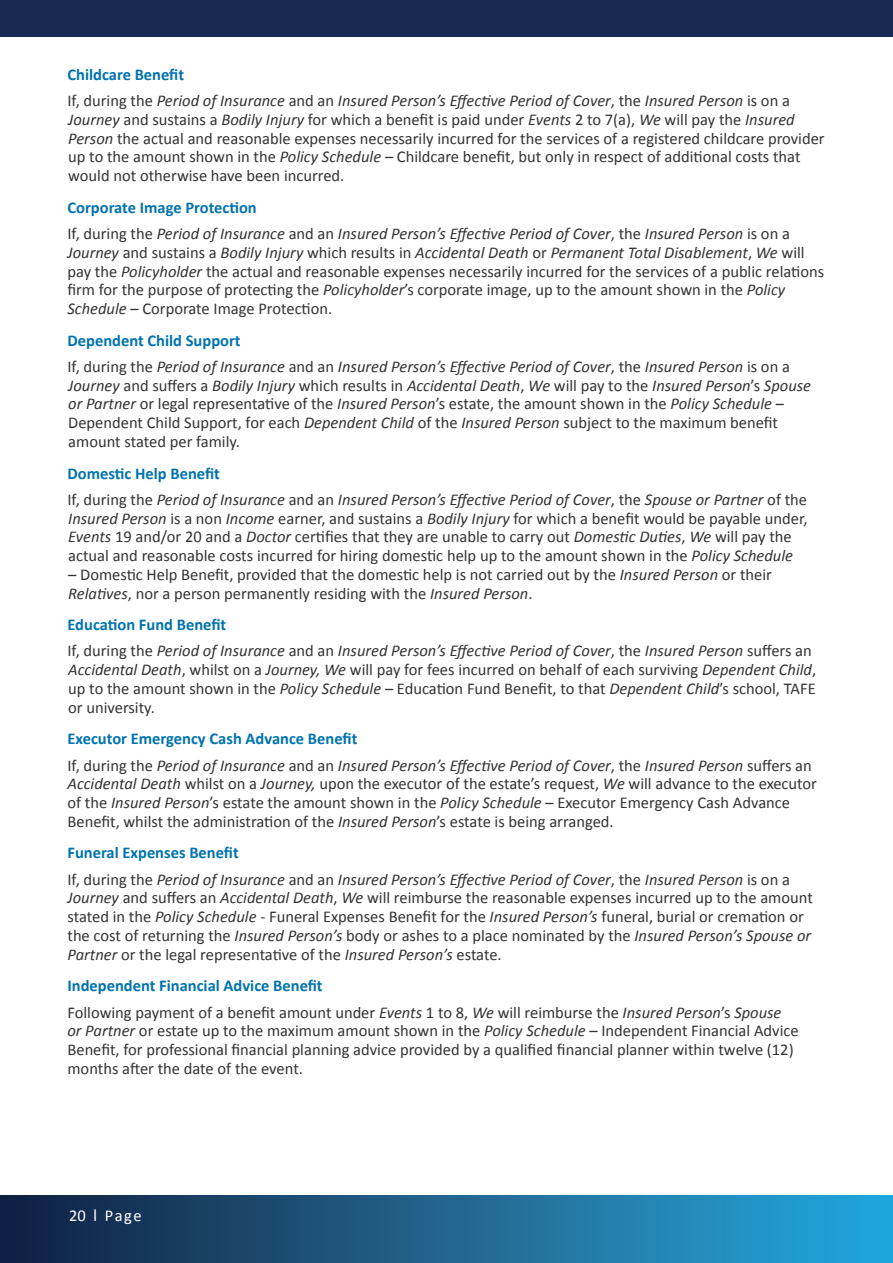
<style>
.page{position:relative;width:893px;height:1263px;background:#fff}
.page>*{position:absolute;margin:0;border:0;box-sizing:border-box;transform-origin:0 0}
.t1{font:16.5px/18.8px "Calibri";color:#333334}
.t2{font:italic 16.5px/26.2px "Calibri";color:#333334}
.t3{font:16.5px "Calibri";letter-spacing:.085em;color:#fff}
.s1{font-weight:700;font-style:normal;color:#0073ae}
.s2{font-style:normal}
.s3{font-style:italic}
.s4{font-weight:700;color:#0073ae}
.s5{font-size:18.6px}
</style>
<div class="page">
<div style="left:0;top:0;width:893px;height:37px;background:#182a54"></div>
<div style="left:0;top:1195px;width:893px;height:68px;background:linear-gradient(to right,#152040,#28a9de)"></div>
<p class="t2" style="left:68px;top:61px;width:724px"><span class="s1">Childcare Benefit<br></span><span class="s2">If, during the</span> Period of Insurance <span class="s2">and an</span> Insured Person’s Effective Period of Cover<span class="s2">, the</span> Insured Person <span class="s2">is on a</span></p>
<p class="t1" style="left:68px;top:109px;width:758px"><span class="s3">Journey</span> and sustains a <span class="s3">Bodily Injury</span> for which a benefit is paid under <span class="s3">Events</span> 2 to 7(a), <span class="s3">We</span> will pay the <span class="s3">Insured Person</span> the actual and reasonable expenses necessarily incurred for the services of a registered childcare provider up to the amount shown in the <span class="s3">Policy Schedule</span> – Childcare benefit, but only in respect of additional costs that would not otherwise have been incurred.</p>
<p class="t2" style="left:67px;top:194px;width:724px"><span class="s1">Corporate Image Protection<br></span><span class="s2">If, during the</span> Period of Insurance <span class="s2">and an</span> Insured Person’s Effective Period of Cover<span class="s2">, the</span> Insured Person <span class="s2">is on a</span></p>
<p class="t1" style="left:67px;top:242px;width:758px"><span class="s3">Journey</span> and sustains a <span class="s3">Bodily Injury</span> which results in <span class="s3">Accidental Death</span> or <span class="s3">Permanent Total Disablement</span>, <span class="s3">We</span> will pay the <span class="s3">Policyholder</span> the actual and reasonable expenses necessarily incurred for the services of a public relations firm for the purpose of protecting the <span class="s3">Policyholder</span>’s corporate image, up to the amount shown in the <span class="s3">Policy Schedule</span> – Corporate Image Protection.</p>
<p class="t2" style="left:67px;top:326px;width:724px"><span class="s1">Dependent Child Support<br></span><span class="s2">If, during the</span> Period of Insurance <span class="s2">and an</span> Insured Person’s Effective Period of Cover<span class="s2">, the</span> Insured Person <span class="s2">is on a</span></p>
<p class="t1" style="left:68px;top:375px;width:744px"><span class="s3">Journey</span> and suffers a <span class="s3">Bodily Injury</span> which results in <span class="s3">Accidental Death</span>, <span class="s3">We</span> will pay to the <span class="s3">Insured Person</span>’s <span class="s3">Spouse or Partner</span> or legal representative of the <span class="s3">Insured Person</span>’s estate, the amount shown in the <span class="s3">Policy Schedule</span> – Dependent Child Support, for each <span class="s3">Dependent Child</span> of the <span class="s3">Insured Person</span> subject to the maximum benefit amount stated per family.</p>
<p class="t2" style="left:68px;top:459px;width:741px"><span class="s1">Domestic Help Benefit<br></span><span class="s2">If, during the</span> Period of Insurance <span class="s2">and an</span> Insured Person’s Effective Period of Cover<span class="s2">, the</span> Spouse or Partner <span class="s2">of the</span></p>
<p class="t1" style="left:68px;top:508px;width:741px"><span class="s3">Insured Person</span> is a non <span class="s3">Income</span> earner, and sustains a <span class="s3">Bodily Injury</span> for which a benefit would be payable under,<br><span class="s3">Events</span> 19 and/or 20 and a <span class="s3">Doctor</span> certifies that they are unable to carry out <span class="s3">Domestic Duties</span>, <span class="s3">We</span> will pay the actual and reasonable costs incurred for hiring domestic help up to the amount shown in the <span class="s3">Policy Schedule</span></p>
<p class="t1" style="left:68px;top:564px;width:705px">– Domestic Help Benefit, provided that the domestic help is not carried out by the <span class="s3">Insured Person</span> or their<br><span class="s3">Relatives</span>, nor a person permanently residing with the <span class="s3">Insured Person</span>.</p>
<p class="t2" style="left:68px;top:611px;width:746px"><span class="s1">Education Fund Benefit<br></span><span class="s2">If, during the</span> Period of Insurance <span class="s2">and an</span> Insured Person’s Effective Period of Cover<span class="s2">, the</span> Insured Person <span class="s2">suffers an</span></p>
<p class="t1" style="left:68px;top:659px;width:749px;text-align:justify"><span class="s3">Accidental Death</span>, whilst on a <span class="s3">Journey, We</span> will pay for fees incurred on behalf of each surviving <span class="s3">Dependent Child</span>, up to the amount shown in the <span class="s3">Policy Schedule</span> – Education Fund Benefit, to that <span class="s3">Dependent Child</span>’s school, TAFE or university.</p>
<p class="t2" style="left:68px;top:725px;width:746px"><span class="s1">Executor Emergency Cash Advance Benefit<br></span><span class="s2">If, during the</span> Period of Insurance <span class="s2">and an</span> Insured Person’s Effective Period of Cover<span class="s2">, the</span> Insured Person <span class="s2">suffers an</span></p>
<p class="t1" style="left:67px;top:774px;width:751px"><span class="s3">Accidental Death</span> whilst on a <span class="s3">Journey,</span> upon the executor of the estate’s request, <span class="s3">We</span> will advance to the executor of the <span class="s3">Insured Person</span>’s estate the amount shown in the <span class="s3">Policy Schedule</span> – Executor Emergency Cash Advance<br>Benefit, whilst the administration of the <span class="s3">Insured Person</span>’s estate is being arranged.</p>
<p class="t2" style="left:67px;top:839px;width:724px"><span class="s1">Funeral Expenses Benefit<br></span><span class="s2">If, during the</span> Period of Insurance <span class="s2">and an</span> Insured Person’s Effective Period of Cover<span class="s2">, the</span> Insured Person <span class="s2">is on a</span></p>
<p class="t1" style="left:67px;top:888px;width:747px"><span class="s3">Journey</span> and suffers an <span class="s3">Accidental Death</span>, <span class="s3">We</span> will reimburse the reasonable expenses incurred up to the amount stated in the <span class="s3">Policy Schedule</span> - Funeral Expenses Benefit for the <span class="s3">Insured Person’s</span> funeral, burial or cremation or the cost of returning the <span class="s3">Insured Person’s</span> body or ashes to a place nominated by the <span class="s3">Insured Person’s Spouse or Partner</span> or the legal representative of the <span class="s3">Insured Person’s</span> estate.</p>
<p class="t1" style="left:67px;top:972px;width:716px;line-height:26.2px"><span class="s4">Independent Financial Advice Benefit<br></span>Following payment of a benefit amount under <span class="s3">Events</span> 1 to 8, <span class="s3">We</span> will reimburse the <span class="s3">Insured Person</span>’s <span class="s3">Spouse</span></p>
<p class="t1" style="left:67px;top:1021px;width:733px"><span class="s3">or Partner</span> or estate up to the maximum amount shown in the <span class="s3">Policy Schedule</span> – Independent Financial Advice<br>Benefit, for professional financial planning advice provided by a qualified financial planner within twelve (12) months after the date of the event.</p>
<p class="t3" style="left:69px;top:1206px;width:74px">20 <span class="s5">I</span> Page</p>
</div>
